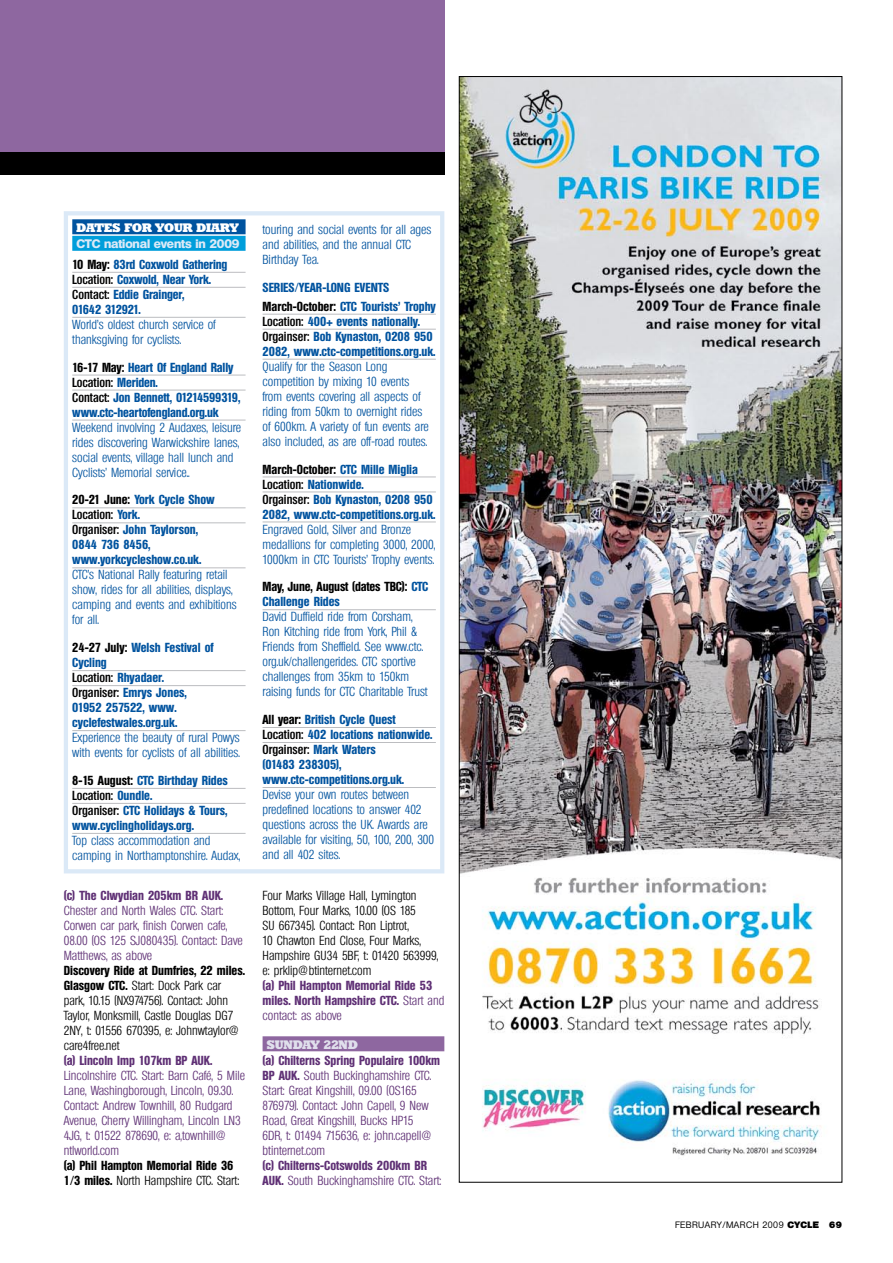
<style>
.page{position:relative;width:893px;height:1263px;background:#fff}
.page>*{position:absolute;margin:0;border:0;box-sizing:border-box;transform-origin:0 0}
.BlackBody{font:300 condensed 12.75px/15px "Olympia";color:#00539f}
.BlackBody-2{font:700 condensed 12.75px/15px "Olympia";color:#00539f}
.BlackBody-3{font:300 condensed 12.75px/15px "Olympia";color:#5f3075}
.BlackBody-4{font:300 condensed 12.75px/15px "Olympia";color:#000}
.BlackBody-5{font:700 condensed 12.75px/15px "Olympia";color:#5f3075}
.BlackBody-6{font:700 condensed 12.75px/15px "Olympia";color:#000}
.BlackBody-7{font:600 condensed 12.75px "Olympia";color:#000}
.Day{font:800 12px "Olympia";letter-spacing:-.01em;color:#dbe9f7}
.Day-2{font:800 12px "Stafford";color:#fff}
.Day-3{font:800 12px "Stafford";color:#e0dfec}
.t1{font:500 9px "Olympia";letter-spacing:.05em;color:#000}
.s1{color:#000}
.s2{font-weight:600;color:#000}
.s3{font-weight:700;color:#00539f}
.s4{font-weight:700}
.s5{font-weight:300}
.s6{color:#00539f}
.s7{font-weight:800}
</style>
<div class="page">
<div style="left:0;top:0;width:444px;height:157px;background:#8e67a0"></div>
<div style="left:0;top:153px;width:444px;height:22px;background:#000"></div>
<div style="left:263px;top:1036px;width:181px;height:15px;background:#8e67a0"></div>
<div style="left:72px;top:219px;width:174px;height:15px;background:#00539f"></div>
<div style="left:72px;top:236px;width:174px;height:15px;background:#009edb"></div>
<hr style="left:72px;top:272px;width:174px;height:1px;background:#bcbdc0">
<hr style="left:72px;top:287px;width:174px;height:1px;background:#bcbdc0">
<hr style="left:72px;top:317px;width:174px;height:1px;background:#bcbdc0">
<hr style="left:72px;top:375px;width:174px;height:1px;background:#bcbdc0">
<hr style="left:72px;top:390px;width:174px;height:1px;background:#bcbdc0">
<hr style="left:72px;top:420px;width:174px;height:1px;background:#bcbdc0">
<hr style="left:72px;top:508px;width:174px;height:1px;background:#bcbdc0">
<hr style="left:72px;top:523px;width:174px;height:1px;background:#bcbdc0">
<hr style="left:72px;top:568px;width:174px;height:1px;background:#bcbdc0">
<hr style="left:72px;top:670px;width:174px;height:1px;background:#bcbdc0">
<hr style="left:72px;top:685px;width:174px;height:1px;background:#bcbdc0">
<hr style="left:72px;top:730px;width:174px;height:1px;background:#bcbdc0">
<hr style="left:72px;top:788px;width:174px;height:1px;background:#bcbdc0">
<hr style="left:72px;top:803px;width:174px;height:1px;background:#bcbdc0">
<hr style="left:72px;top:833px;width:174px;height:1px;background:#bcbdc0">
<hr style="left:263px;top:314px;width:173px;height:1px;background:#bcbdc0">
<hr style="left:263px;top:329px;width:173px;height:1px;background:#bcbdc0">
<hr style="left:263px;top:359px;width:173px;height:1px;background:#bcbdc0">
<hr style="left:263px;top:477px;width:173px;height:1px;background:#bcbdc0">
<hr style="left:263px;top:492px;width:173px;height:1px;background:#bcbdc0">
<hr style="left:263px;top:522px;width:173px;height:1px;background:#bcbdc0">
<hr style="left:263px;top:609px;width:173px;height:1px;background:#bcbdc0">
<hr style="left:263px;top:727px;width:173px;height:1px;background:#bcbdc0">
<hr style="left:263px;top:742px;width:173px;height:1px;background:#bcbdc0">
<hr style="left:263px;top:787px;width:173px;height:1px;background:#bcbdc0">
<div style="left:64px;top:211px;width:380px;height:662px;border:4px solid #dbe9f7"></div>
<img style="left:461px;top:78px;width:379px;height:1078px">
<p class="Day-2" style="left:77px;top:220px;width:10px">DATE</p>
<p class="Day-2" style="left:113px;top:220px;width:109px">S FOR YOUR DIARY</p>
<p class="Day" style="left:77px;top:237px;width:165px">CTC national events in 2009</p>
<p class="BlackBody-2" style="left:72px;top:257px;width:157px"><span class="s1">10 May:</span> 83rd Coxwold Gathering</p>
<p class="BlackBody-2" style="left:72px;top:272px;width:140px"><span class="s2">Location:</span> Coxwold, Near York.</p>
<p class="BlackBody-2" style="left:72px;top:287px;width:113px"><span class="s2">Contact:</span> Eddie Grainger,<br>01642 312921.</p>
<p class="BlackBody" style="left:72px;top:317px;width:145px">World’s oldest church service of thanksgiving for cyclists.</p>
<p class="BlackBody-2" style="left:72px;top:360px;width:163px"><span class="s1">16-17 May:</span> Heart Of England Rally</p>
<p class="BlackBody-7" style="left:72px;top:375px;width:87px">Location: <span class="s3">Meriden.</span></p>
<p class="BlackBody-2" style="left:72px;top:390px;width:170px"><span class="s2">Contact:</span> Jon Bennett, 01214599319, www.ctc-heartofengland.org.uk</p>
<p class="BlackBody" style="left:72px;top:420px;width:170px">Weekend involving 2 Audaxes, leisure rides discovering Warwickshire lanes, social events, village hall lunch and Cyclists’ Memorial service..</p>
<p class="BlackBody-2" style="left:72px;top:492px;width:144px"><span class="s1">20-21 June:</span> York Cycle Show</p>
<p class="BlackBody-7" style="left:72px;top:507px;width:69px">Location: <span class="s3">York.</span></p>
<p class="BlackBody-2" style="left:72px;top:522px;width:131px"><span class="s2">Organiser:</span> John Taylorson,<br>0844 736 8456, www.yorkcycleshow.co.uk.</p>
<p class="BlackBody" style="left:72px;top:567px;width:166px">CTC’s National Rally featuring retail show, rides for all abilities, displays, camping and events and exhibitions for all.</p>
<p class="BlackBody-2" style="left:72px;top:640px;width:143px"><span class="s1">24-27 July:</span> Welsh Festival of<br>Cycling</p>
<p class="BlackBody-7" style="left:72px;top:670px;width:93px">Location: <span class="s3">Rhyadaer.</span></p>
<p class="BlackBody-2" style="left:72px;top:685px;width:116px"><span class="s2">Organiser:</span> Emrys Jones,<br>01952 257522, www. cyclefestwales.org.uk.</p>
<p class="BlackBody" style="left:72px;top:730px;width:169px">Experience the beauty of rural Powys with events for cyclists of all abilities.</p>
<p class="BlackBody-2" style="left:72px;top:773px;width:157px"><span class="s1">8-15 August:</span> CTC Birthday Rides</p>
<p class="BlackBody-7" style="left:72px;top:788px;width:81px">Location: <span class="s3">Oundle.</span></p>
<p class="BlackBody-2" style="left:72px;top:803px;width:157px"><span class="s2">Organiser:</span> CTC Holidays &amp; Tours, www.cyclingholidays.org.</p>
<p class="BlackBody" style="left:72px;top:833px;width:169px">Top class accommodation and camping in Northamptonshire. Audax,</p>
<p class="BlackBody-3" style="left:64px;top:888px;width:180px"><span class="s4">(c) The Clwydian 205km BR AUK.<br></span>Chester and North Wales CTC. Start:<br>Corwen car park, finish Corwen cafe,<br>08.00 (OS 125 SJ080435). Contact: Dave<br>Matthews, as above</p>
<p class="BlackBody-4" style="left:64px;top:963px;width:183px"><span class="s4">Discovery Ride at Dumfries, 22 miles.<br>Glasgow CTC.</span> Start: Dock Park car<br>park, 10.15 (NX974756). Contact: John Taylor, Monksmill, Castle Douglas DG7<br>2NY, t: 01556 670395, e: Johnwtaylor@ care4free.net</p>
<p class="BlackBody-3" style="left:64px;top:1053px;width:183px"><span class="s4">(a) Lincoln Imp 107km BP AUK.<br></span>Lincolnshire CTC. Start: Barn Café, 5 Mile Lane, Washingborough, Lincoln, 09.30.<br>Contact: Andrew Townhill, 80 Rudgard Avenue, Cherry Willingham, Lincoln LN3<br>4JG, t: 01522 878690, e: a,townhill@ ntlworld.com</p>
<p class="BlackBody-6" style="left:64px;top:1158px;width:177px">(a) Phil Hampton Memorial Ride 36<br>1/3 miles. <span class="s5">North Hampshire CTC. Start:</span></p>
<p class="BlackBody" style="left:263px;top:222px;width:170px">touring and social events for all ages and abilities, and the annual CTC<br>Birthday Tea.</p>
<p class="BlackBody-2" style="left:263px;top:279px;width:13px">Series</p>
<p class="BlackBody-2" style="left:295px;top:279px;width:39px">/Year-long</p>
<p class="BlackBody-2" style="left:355px;top:279px;width:7px">events</p>
<p class="BlackBody-2" style="left:263px;top:299px;width:175px"><span class="s1">March-October:</span> CTC Tourists’ Trophy</p>
<p class="BlackBody-2" style="left:263px;top:314px;width:159px"><span class="s2">Location:</span> 400+ events nationally.</p>
<p class="BlackBody-2" style="left:263px;top:329px;width:174px"><span class="s2">Orgainser:</span> Bob Kynaston, 0208 950<br>2082, www.ctc-competitions.org.uk.</p>
<p class="BlackBody" style="left:263px;top:359px;width:168px">Qualify for the Season Long competition by mixing 10 events from events covering all aspects of riding from 50km to overnight rides of 600km. A variety of fun events are also included, as are off-road routes.</p>
<p class="BlackBody-6" style="left:263px;top:461px;width:157px">March-October: <span class="s6">CTC Mille Miglia</span></p>
<p class="BlackBody-2" style="left:263px;top:476px;width:103px"><span class="s2">Location:</span> Nationwide.</p>
<p class="BlackBody-2" style="left:263px;top:491px;width:174px"><span class="s2">Orgainser:</span> Bob Kynaston, 0208 950<br>2082, www.ctc-competitions.org.uk.</p>
<p class="BlackBody" style="left:263px;top:522px;width:174px">Engraved Gold, Silver and Bronze medallions for completing 3000, 2000,<br>1000km in CTC Tourists’ Trophy events.</p>
<p class="BlackBody-6" style="left:263px;top:579px;width:167px">May, June, August (dates TBC): <span class="s6">CTC<br>Challenge Rides</span></p>
<p class="BlackBody" style="left:263px;top:609px;width:167px">David Duffield ride from Corsham, Ron Kitching ride from York, Phil &amp; Friends from Sheffield. See www.ctc. org.uk/challengerides. CTC sportive challenges from 35km to 150km raising funds for CTC Charitable Trust</p>
<p class="BlackBody-2" style="left:263px;top:712px;width:135px"><span class="s1">All year:</span> British Cycle Quest</p>
<p class="BlackBody-2" style="left:263px;top:727px;width:171px"><span class="s2">Location:</span> 402 locations nationwide.</p>
<p class="BlackBody-2" style="left:263px;top:742px;width:143px"><span class="s2">Orgainser:</span> Mark Waters (01483 238305), www.ctc-competitions.org.uk.</p>
<p class="BlackBody" style="left:263px;top:787px;width:173px">Devise your own routes between predefined locations to answer 402 questions across the UK. Awards are available for visiting, 50, 100, 200, 300 and all 402 sites.</p>
<p class="BlackBody-4" style="left:263px;top:888px;width:177px">Four Marks Village Hall, Lymington Bottom, Four Marks, 10.00 (OS 185<br>SU 667345). Contact: Ron Liptrot,<br>10 Chawton End Close, Four Marks, Hampshire GU34 5BF, t: 01420 563999, e: prklip@btinternet.com</p>
<p class="BlackBody-5" style="left:263px;top:978px;width:183px">(a) Phil Hampton Memorial Ride 53 miles. North Hampshire CTC. <span class="s5">Start and contact: as above</span></p>
<p class="Day-3" style="left:267px;top:1037px;width:92px">SUNDAY 22ND</p>
<p class="BlackBody-3" style="left:263px;top:1053px;width:179px"><span class="s4">(a) Chilterns Spring Populaire 100km BP AUK.</span> South Buckinghamshire CTC.<br>Start: Great Kingshill, 09.00 (OS165<br>876979). Contact: John Capell, 9 New Road, Great Kingshill, Bucks HP15<br>6DR, t: 01494 715636, e: john.capell@ btinternet.com</p>
<p class="BlackBody-5" style="left:263px;top:1158px;width:180px">(c) Chilterns-Cotswolds 200km BR<br>AUK. <span class="s5">South Buckinghamshire CTC. Start:</span></p>
<p class="t1" style="left:675px;top:1219px;width:168px">FEBRUARY/MARCH 2009 <span class="s7">CYCLE 69</span></p>
</div>
